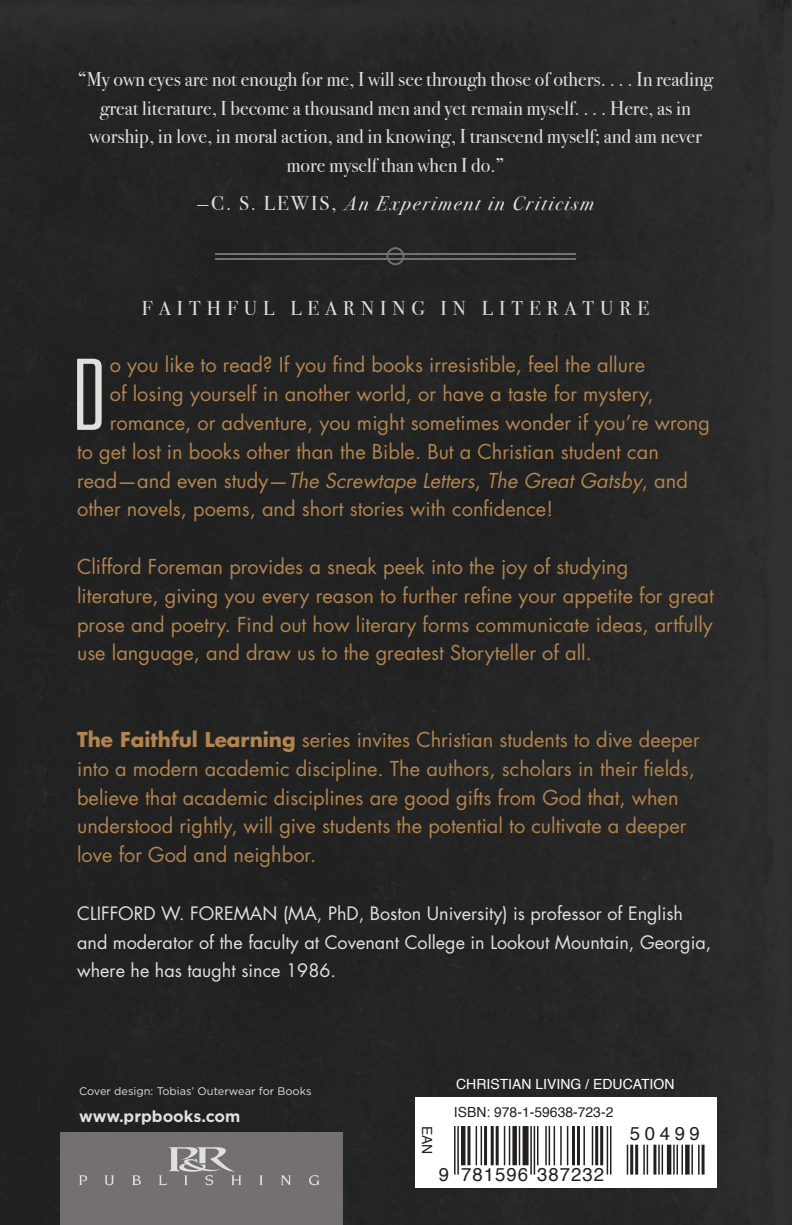
<style>
.page{position:relative;width:792px;height:1225px;background:#fff}
.page>*{position:absolute;margin:0;border:0;box-sizing:border-box;transform-origin:0 0}
.t1{font:102.2px "Arvil Sans";color:#e0e1dd}
.t2{font:20px/28.8px "Futura";color:#b2844f}
.t3{font:20px/28.8px "Bodoni Svty Two ITCTT Book";color:#e0e1dd;text-align:center}
.t4{font:italic 20px "Futura";color:#b2844f}
.t5{font:20px "Bodoni Svty Two ITCTT Book Ita";letter-spacing:.1em;color:#e0e1dd}
.t6{font:20px "Bodoni Svty Two ITCTT Book";letter-spacing:.3em;color:#e0e1dd}
.t7{font:18.6px "Helvetica";letter-spacing:.05em;color:#231f20}
.t8{font:18px/28.8px "Futura";color:#e0e1dd}
.t9{font:700 16px "Gotham";color:#e0e1dd}
.t10{font:14px "Helvetica";color:#fff}
.t11{font:14px "Helvetica";color:#231f20}
.t12{font:11px "Gotham";color:#e0e1dd}
.s1{font-family:"Bodoni Svty Two ITCTT Book"}
.s2{font-style:normal}
.s3{font-weight:700}
</style>
<div class="page">
<img style="left:0;top:0;width:792px;height:1224px">
<hr style="left:215px;top:253px;width:360px;height:1px;background:#73706f">
<hr style="left:215px;top:258px;width:360px;height:1px;background:#73706f">
<div style="left:386px;top:247px;width:18px;height:18px;border:2px solid #73706f;border-radius:50%"></div>
<div style="left:415px;top:1096px;width:301px;height:91px;background:#fff"></div>
<div style="left:61px;top:1132px;width:282px;height:92px;background:#73706f"></div>
<hr style="left:457px;top:1125px;width:2px;height:49px;background:#231f20">
<hr style="left:454px;top:1125px;width:1px;height:49px;background:#231f20">
<hr style="left:461px;top:1125px;width:4px;height:39px;background:#231f20">
<hr style="left:467px;top:1125px;width:3px;height:39px;background:#231f20">
<hr style="left:480px;top:1125px;width:2px;height:39px;background:#231f20">
<hr style="left:475px;top:1125px;width:2px;height:39px;background:#231f20">
<hr style="left:495px;top:1125px;width:3px;height:39px;background:#231f20">
<hr style="left:491px;top:1125px;width:3px;height:39px;background:#231f20">
<hr style="left:484px;top:1125px;width:3px;height:39px;background:#231f20">
<hr style="left:509px;top:1125px;width:1px;height:39px;background:#231f20">
<hr style="left:504px;top:1125px;width:1px;height:39px;background:#231f20">
<div style="left:512px;top:1125px;width:5px;height:39px;background:#231f20"></div>
<hr style="left:519px;top:1125px;width:1px;height:39px;background:#231f20">
<div style="left:522px;top:1125px;width:6px;height:39px;background:#231f20"></div>
<hr style="left:567px;top:1125px;width:1px;height:39px;background:#231f20">
<hr style="left:560px;top:1125px;width:2px;height:39px;background:#231f20">
<hr style="left:553px;top:1125px;width:2px;height:39px;background:#231f20">
<hr style="left:548px;top:1125px;width:2px;height:39px;background:#231f20">
<hr style="left:545px;top:1125px;width:2px;height:39px;background:#231f20">
<hr style="left:537px;top:1125px;width:1px;height:39px;background:#231f20">
<hr style="left:533px;top:1125px;width:2px;height:49px;background:#231f20">
<hr style="left:530px;top:1125px;width:2px;height:49px;background:#231f20">
<hr style="left:577px;top:1125px;width:3px;height:39px;background:#231f20">
<hr style="left:572px;top:1125px;width:3px;height:39px;background:#231f20">
<hr style="left:592px;top:1125px;width:1px;height:39px;background:#231f20">
<hr style="left:583px;top:1125px;width:2px;height:39px;background:#231f20">
<hr style="left:600px;top:1125px;width:3px;height:39px;background:#231f20">
<hr style="left:595px;top:1125px;width:3px;height:39px;background:#231f20">
<hr style="left:626px;top:1144px;width:2px;height:30px;background:#231f20">
<hr style="left:610px;top:1125px;width:1px;height:49px;background:#231f20">
<hr style="left:606px;top:1125px;width:2px;height:49px;background:#231f20">
<hr style="left:635px;top:1144px;width:3px;height:30px;background:#231f20">
<hr style="left:630px;top:1144px;width:3px;height:30px;background:#231f20">
<hr style="left:646px;top:1144px;width:2px;height:30px;background:#231f20">
<hr style="left:643px;top:1144px;width:2px;height:30px;background:#231f20">
<hr style="left:653px;top:1144px;width:3px;height:30px;background:#231f20">
<hr style="left:661px;top:1144px;width:2px;height:30px;background:#231f20">
<hr style="left:658px;top:1144px;width:2px;height:30px;background:#231f20">
<hr style="left:667px;top:1144px;width:4px;height:30px;background:#231f20">
<hr style="left:681px;top:1144px;width:2px;height:30px;background:#231f20">
<hr style="left:676px;top:1144px;width:2px;height:30px;background:#231f20">
<hr style="left:673px;top:1144px;width:1px;height:30px;background:#231f20">
<svg style="left:685px;top:1144px;width:4px;height:30px"></svg>
<hr style="left:698px;top:1144px;width:1px;height:30px;background:#231f20">
<hr style="left:691px;top:1144px;width:2px;height:30px;background:#231f20">
<hr style="left:701px;top:1144px;width:3px;height:30px;background:#231f20">
<img style="left:80px;top:1147px;width:240px;height:39px">
<p class="t3" style="left:78px;top:65px;width:637px">“My own eyes are not enough for me, I will see through those of others. . . . In reading great literature, I become a thousand men and yet remain myself. . . . Here, as in worship, in love, in moral action, and in knowing, I transcend myself; and am never more myself than when I do.”</p>
<p class="t5" style="left:197px;top:191px;width:399px"><span class="s1">—C. S. LEWIS,</span> An Experiment in Criticism</p>
<p class="t6" style="left:142px;top:296px;width:508px">FAITHFUL LEARNING IN LITERATURE</p>
<h1 class="t1" style="left:73px;top:338px;width:34px">D</h1>
<p class="t2" style="left:110px;top:350px;width:537px">o you like to read? If you find books irresistible, feel the allure</p>
<p class="t2" style="left:110px;top:379px;width:545px">of losing yourself in another world, or have a taste for mystery,</p>
<p class="t2" style="left:110px;top:408px;width:602px">romance, or adventure, you might sometimes wonder if you’re wrong</p>
<p class="t2" style="left:77px;top:437px;width:583px">to get lost in books other than the Bible. But a Christian student can</p>
<p class="t4" style="left:77px;top:467px;width:612px"><span class="s2">read—and even study—</span>The Screwtape Letters<span class="s2">,</span> The Great Gatsby<span class="s2">, and</span></p>
<p class="t2" style="left:77px;top:494px;width:477px">other novels, poems, and short stories with confidence!</p>
<p class="t2" style="left:77px;top:552px;width:638px">Clifford Foreman provides a sneak peek into the joy of studying literature, giving you every reason to further refine your appetite for great prose and poetry. Find out how literary forms communicate ideas, artfully use language, and draw us to the greatest Storyteller of all.</p>
<p class="t2" style="left:77px;top:725px;width:624px"><span class="s3">The Faithful Learning</span> series invites Christian students to dive deeper into a modern academic discipline. The authors, scholars in their fields, believe that academic disciplines are good gifts from God that, when understood rightly, will give students the potential to cultivate a deeper love for God and neighbor.</p>
<p class="t8" style="left:77px;top:898px;width:636px">CLIFFORD W. FOREMAN (MA, PhD, Boston University) is professor of English and moderator of the faculty at Covenant College in Lookout Mountain, Georgia, where he has taught since 1986.</p>
<p class="t12" style="left:79px;top:1084px;width:234px">Cover design: Tobias’ Outerwear for Books</p>
<p class="t9" style="left:79px;top:1106px;width:163px">www.prpbooks.com</p>
<p class="t10" style="left:456px;top:1073px;width:220px">CHRISTIAN LIVING / EDUCATION</p>
<p class="t7" style="left:630px;top:1118px;width:72px">50499</p>
<p class="t7" style="left:439px;top:1159px;width:167px">9 781596 387232</p>
<p class="t11" style="left:454px;top:1100px;width:161px">ISBN: 978-1-59638-723-2</p>
<p class="t11" style="left:438px;top:1125px;width:30px;rotate:90deg">EAN</p>
</div>
